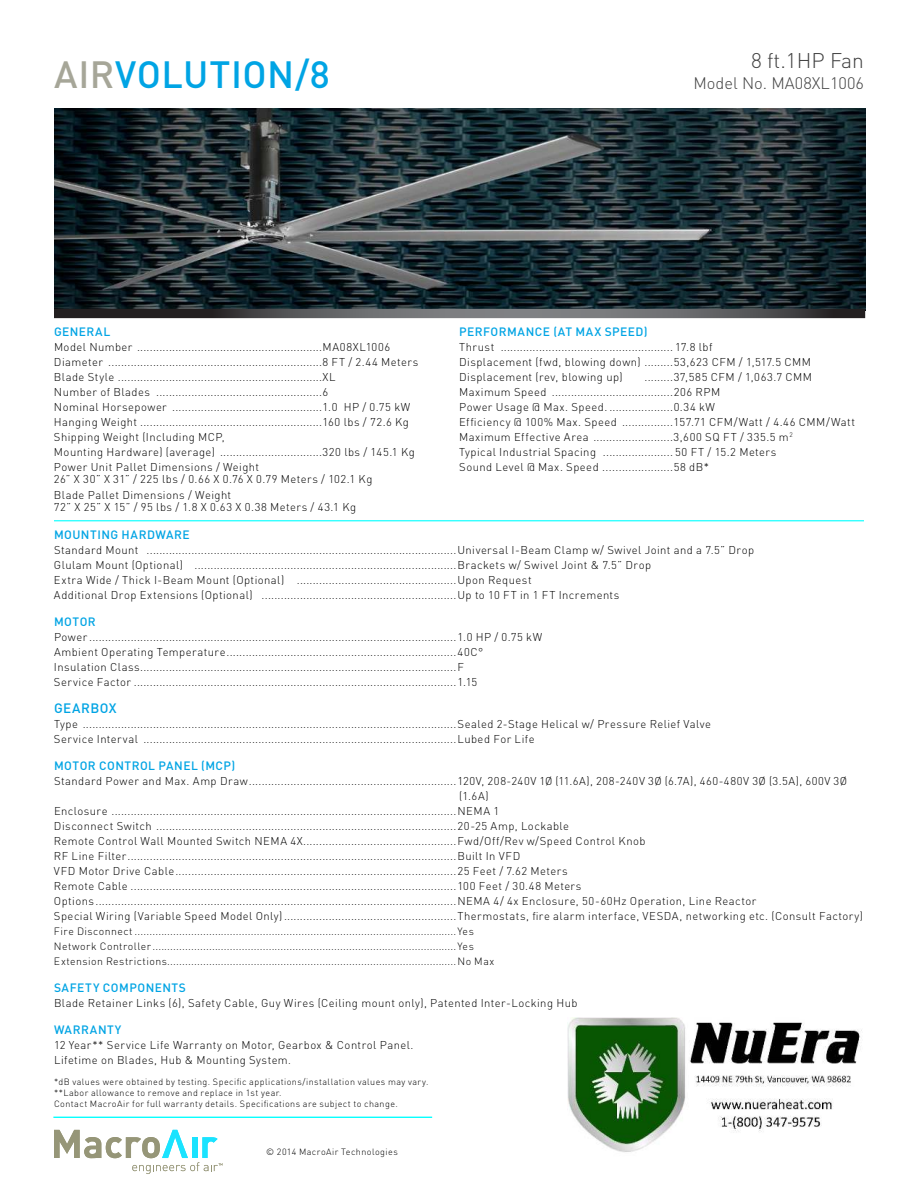
<style>
.page{position:relative;width:918px;height:1188px;background:#fff}
.page>*{position:absolute;margin:0;border:0;box-sizing:border-box;transform-origin:0 0}
.t1{font:500 37.5px "DIN";letter-spacing:.015em;color:#00a4e4}
.t2{font:300 21px "DIN";color:#404040}
.t3{font:300 16.5px "DIN";color:#404040}
.t4{font:500 13.5px "DIN";letter-spacing:.035em;color:#00a4e4}
.t5{font:500 12px "DIN";letter-spacing:.04em;color:#00a4e4}
.t6{font:300 11.25px/15px "DIN";letter-spacing:.04em;color:#000}
.t7{font:300 10.5px/15px "DIN";letter-spacing:.04em;color:#000}
.t8{font:300 9px/10.8px "DIN";letter-spacing:.05em;color:#000}
.s1{color:#a6a698}
.s2{font-size:10.5px}
</style>
<div class="page">
<hr style="left:53px;top:1117px;width:379px;height:1px;background:#0ff">
<img style="left:54px;top:109px;width:811px;height:209px">
<hr style="left:54px;top:520px;width:810px;height:1px;background:#0ff">
<svg style="left:54px;top:1130px;width:168px;height:44px"></svg>
<img style="left:568px;top:1018px;width:294px;height:134px">
<h1 class="t1" style="left:54px;top:58px;width:277px"><span class="s1">AIR</span>VOLUTION/8</h1>
<h2 class="t2" style="left:751px;top:51px;width:114px">8 ft.1HP Fan</h2>
<h3 class="t3" style="left:693px;top:76px;width:172px">Model No. MA08XL1006</h3>
<p class="t5" style="left:54px;top:326px;width:58px">GENERAL</p>
<p class="t6" style="left:54px;top:340px;width:366px">Model Number ..........................................................MA08XL1006<br>Diameter ...................................................................8 FT / 2.44 Meters Blade Style ................................................................XL<br>Number of Blades ....................................................6<br>Nominal Horsepower ...............................................1.0 HP / 0.75 kW Hanging Weight .........................................................160 lbs / 72.6 Kg Shipping Weight (Including MCP,<br>Mounting Hardware) (average) ................................320 lbs / 145.1 Kg Power Unit Pallet Dimensions / Weight</p>
<p class="t6" style="left:54px;top:471px;width:320px;line-height:16.5px">26” X 30” X 31” / 225 lbs / 0.66 X 0.76 X 0.79 Meters / 102.1 Kg<br>Blade Pallet Dimensions / Weight</p>
<p class="t6" style="left:54px;top:501px;width:304px">72” X 25” X 15” / 95 lbs / 1.8 X 0.63 X 0.38 Meters / 43.1 Kg</p>
<p class="t5" style="left:459px;top:326px;width:190px">PERFORMANCE (AT MAX SPEED)</p>
<p class="t6" style="left:459px;top:340px;width:353px">Thrust ...................................................... 17.8 lbf<br>Displacement (fwd, blowing down) .........53,623 CFM / 1,517.5 CMM<br>Displacement (rev, blowing up)</p>
<p class="t6" style="left:459px;top:370px;width:398px;text-indent:185px">.........37,585 CFM / 1,063.7 CMM Maximum Speed ......................................206 RPM<br>Power Usage @ Max. Speed. ....................0.34 kW<br>Efficiency @ 100% Max. Speed ................157.71 CFM/Watt / 4.46 CMM/Watt Maximum Effective Area .........................3,600 SQ FT / 335.5 m<sup>2<br></sup>Typical Industrial Spacing ...................... 50 FT / 15.2 Meters<br>Sound Level @ Max. Speed ......................58 dB*</p>
<p class="t5" style="left:54px;top:529px;width:137px">MOUNTING HARDWARE</p>
<p class="t6" style="left:54px;top:543px;width:702px">Standard Mount .................................................................................................Universal I-Beam Clamp w/ Swivel Joint and a 7.5” Drop Glulam Mount (Optional) ..................................................................................Brackets w/ Swivel Joint &amp; 7.5” Drop<br>Extra Wide / Thick I-Beam Mount (Optional) ..................................................Upon Request<br>Additional Drop Extensions (Optional) .............................................................Up to 10 FT in 1 FT Increments</p>
<p class="t5" style="left:54px;top:616px;width:43px">MOTOR</p>
<p class="t6" style="left:54px;top:630px;width:490px">Power ...................................................................................................................1.0 HP / 0.75 kW Ambient Operating Temperature........................................................................40C°<br>Insulation Class...................................................................................................F<br>Service Factor .....................................................................................................1.15</p>
<p class="t4" style="left:54px;top:702px;width:64px">GEARBOX</p>
<p class="t6" style="left:54px;top:717px;width:659px">Type .....................................................................................................................Sealed 2-Stage Helical w/ Pressure Relief Valve<br>Service Interval ..................................................................................................Lubed For Life</p>
<p class="t5" style="left:54px;top:760px;width:183px">MOTOR CONTROL PANEL (MCP)</p>
<p class="t6" style="left:54px;top:774px;width:795px">Standard Power and Max. Amp Draw.................................................................120V, 208-240V 1Ø (11.6A), 208-240V 3Ø (6.7A), 460-480V 3Ø (3.5A), 600V 3Ø</p>
<p class="t6" style="left:459px;top:789px;width:31px">(1.6A)</p>
<p class="t6" style="left:54px;top:804px;width:447px">Enclosure ............................................................................................................NEMA 1</p>
<p class="t6" style="left:54px;top:819px;width:517px">Disconnect Switch ..............................................................................................20-25 Amp, Lockable</p>
<p class="t6" style="left:54px;top:834px;width:593px">Remote Control Wall Mounted Switch NEMA 4X................................................Fwd/Off/Rev w/Speed Control Knob</p>
<p class="t6" style="left:54px;top:849px;width:468px">RF Line Filter.......................................................................................................Built In VFD</p>
<p class="t6" style="left:54px;top:864px;width:515px">VFD Motor Drive Cable........................................................................................25 Feet / 7.62 Meters</p>
<p class="t6" style="left:54px;top:879px;width:529px">Remote Cable ......................................................................................................100 Feet / 30.48 Meters</p>
<p class="t6" style="left:54px;top:894px;width:704px">Options.................................................................................................................NEMA 4/ 4x Enclosure, 50-60Hz Operation, Line Reactor</p>
<p class="t6" style="left:54px;top:909px;width:811px">Special Wiring (Variable Speed Model Only)......................................................Thermostats, fire alarm interface, VESDA, networking etc. (Consult Factory)</p>
<p class="t7" style="left:54px;top:924px;width:442px">Fire Disconnect ............................................................................................................Yes<br>Network Controller ......................................................................................................Yes<br>Extension Restrictions.................................................................................................No Max</p>
<p class="t5" style="left:54px;top:982px;width:134px">SAFETY COMPONENTS</p>
<p class="t6" style="left:54px;top:996px;width:525px">Blade Retainer Links (6), Safety Cable, Guy Wires (Ceiling mount only), Patented Inter-Locking Hub</p>
<p class="t5" style="left:54px;top:1024px;width:69px">WARRANTY</p>
<p class="t6" style="left:54px;top:1038px;width:361px">12 Year** Service Life Warranty on Motor, Gearbox &amp; Control Panel.<br>Lifetime on Blades, Hub &amp; Mounting System<span class="s2">.</span></p>
<p class="t8" style="left:54px;top:1077px;width:376px">*dB values were obtained by testing. Specific applications/installation values may vary. **Labor allowance to remove and replace in 1st year.<br>Contact MacroAir for full warranty details. Specifications are subject to change.</p>
<p class="t8" style="left:266px;top:1147px;width:133px">© 2014 MacroAir Technologies</p>
</div>
